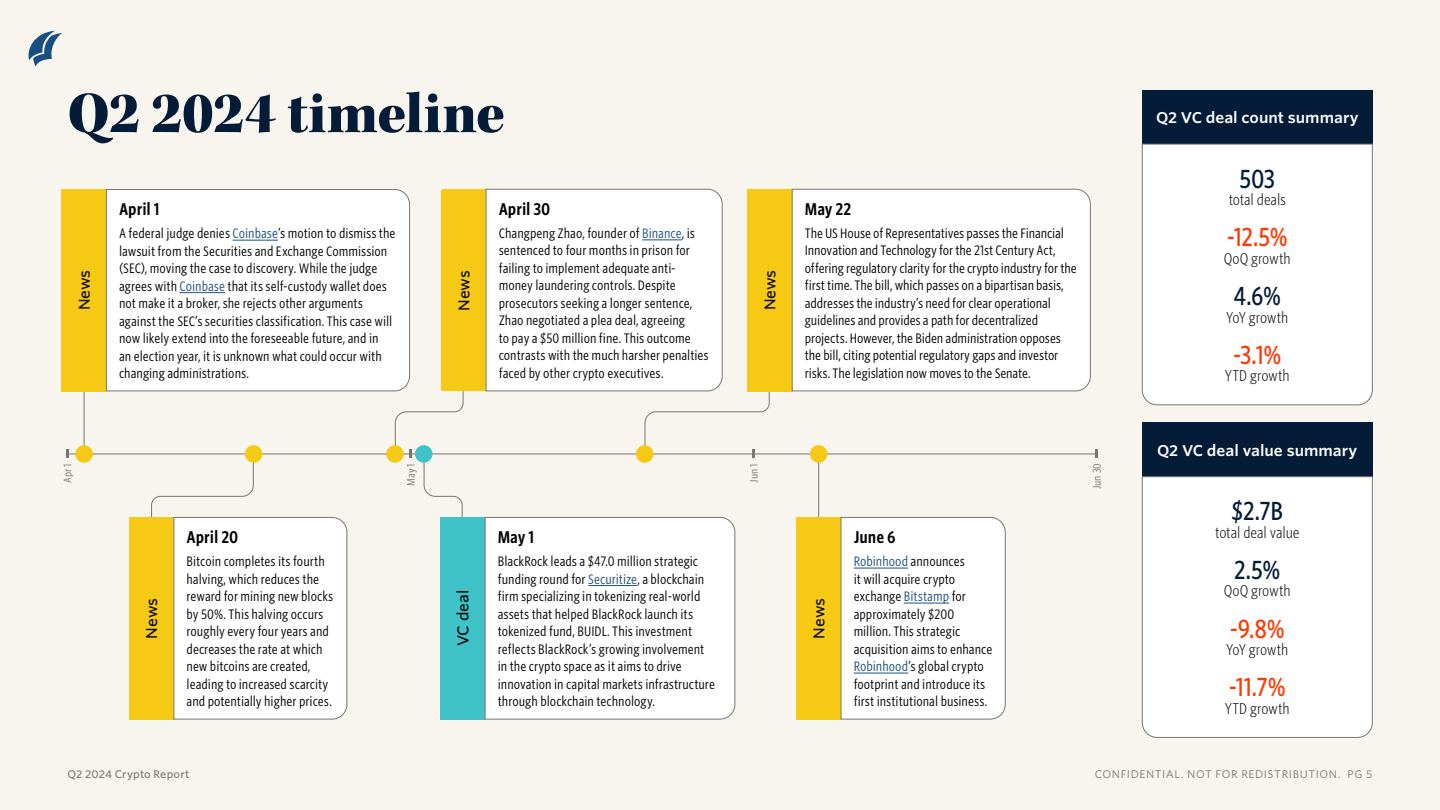
<style>
.page{position:relative;width:1440px;height:810px;background:#f8f5ef}
.page>*{position:absolute;margin:0;border:0;box-sizing:border-box;transform-origin:0 0}
.ETR_H1{font:60px "Kepler Std Black Subh";color:#051c38}
.ETR_Timeline_tombstone_number{font:500 25px "Whitney Cond S Sm";color:#ff3800}
.ETR_Timeline_tombstone_number-2{font:500 25px "Whitney Cond S Sm";color:#051c38}
.ETR_Timeline_item_date{font:600 16.25px "Whitney Cond S Sm";letter-spacing:-.005em;color:#000}
.ETR_Timeline_tombstone_text{font:300 15px "Whitney Cond S Sm";letter-spacing:-.01em;color:#000}
.ETR_Timeline_tombstone_header{font:600 15px "Whitney S Sm";color:#fff}
.ETR_Timeline_item_header{font:500 15px "Whitney S Sm";letter-spacing:-.01em;color:#000}
.ETR_Timeline_item_text{font:13.12px/17.5px "Whitney Cond S Sm";letter-spacing:-.005em;color:#000}
.t1{font:10.62px "Whitney S Sm";letter-spacing:.055em;color:#78766f}
.t2{font:500 10.62px "Whitney S Sm";letter-spacing:.01em;color:#78766f}
.ETR_Timeline_date_marker{font:10.62px "Whitney Cond S Sm";letter-spacing:.01em;color:#78766f}
.s1{color:#1d5080}
</style>
<div class="page">
<svg style="left:28px;top:31px;width:34px;height:35px"></svg>
<hr style="left:67px;top:454px;width:1030px;height:1px;background:#78766f">
<svg style="left:66px;top:450px;width:3px;height:8px"></svg>
<svg style="left:1095px;top:450px;width:3px;height:8px"></svg>
<div style="left:486px;top:189px;width:237px;height:202px;background:#fff"></div>
<div style="left:1142px;top:90px;width:230px;height:54px;background:#051c38"></div>
<div style="left:1142px;top:144px;width:231px;height:261px;background:#fff"></div>
<div style="left:1142px;top:423px;width:230px;height:54px;background:#051c38"></div>
<div style="left:1142px;top:476px;width:231px;height:262px;background:#fff"></div>
<hr style="left:84px;top:391px;width:1px;height:63px;background:#78766f">
<hr style="left:818px;top:454px;width:1px;height:63px;background:#78766f">
<div style="left:810px;top:445px;width:17px;height:18px;background:#f5c914;border-radius:50%"></div>
<svg style="left:644px;top:390px;width:126px;height:68px"></svg>
<div style="left:636px;top:445px;width:17px;height:18px;background:#f5c914;border-radius:50%"></div>
<div style="left:61px;top:189px;width:45px;height:202px;background:#f5c914"></div>
<div style="left:106px;top:189px;width:289px;height:202px;background:#fff"></div>
<div style="left:440px;top:517px;width:45px;height:202px;background:#40c2c9"></div>
<div style="left:485px;top:517px;width:250px;height:202px;background:#fff"></div>
<div style="left:747px;top:189px;width:45px;height:202px;background:#f5c914"></div>
<div style="left:792px;top:189px;width:299px;height:202px;background:#fff"></div>
<div style="left:796px;top:517px;width:45px;height:202px;background:#f5c914"></div>
<div style="left:841px;top:517px;width:165px;height:202px;background:#fff"></div>
<div style="left:129px;top:517px;width:45px;height:202px;background:#f5c914"></div>
<svg style="left:151px;top:453px;width:196px;height:266px"></svg>
<svg style="left:395px;top:189px;width:91px;height:329px"></svg>
<div style="left:386px;top:445px;width:18px;height:18px;background:#f5c914;border-radius:50%"></div>
<div style="left:415px;top:445px;width:18px;height:18px;background:#40c2c9;border-radius:50%"></div>
<div style="left:245px;top:445px;width:17px;height:18px;background:#f5c914;border-radius:50%"></div>
<div style="left:75px;top:445px;width:18px;height:18px;background:#f5c914;border-radius:50%"></div>
<p class="ETR_H1" style="left:68px;top:79px;width:439px">Q2 2024 timeline</p>
<p class="ETR_Timeline_item_header" style="left:74px;top:310px;width:42px;rotate:-90deg">News</p>
<p class="ETR_Timeline_item_date" style="left:119px;top:198px;width:42px">April 1</p>
<p class="ETR_Timeline_item_text" style="left:119px;top:224px;width:278px">A federal judge denies <span class="s1">Coinbase</span>’s motion to dismiss the lawsuit from the Securities and Exchange Commission (SEC), moving the case to discovery. While the judge agrees with <span class="s1">Coinbase</span> that its self-custody wallet does not make it a broker, she rejects other arguments against the SEC’s securities classification. This case will now likely extend into the foreseeable future, and in<br>an election year, it is unknown what could occur with changing administrations.</p>
<p class="ETR_Timeline_item_header" style="left:454px;top:311px;width:42px;rotate:-90deg">News</p>
<p class="ETR_Timeline_item_date" style="left:499px;top:198px;width:53px">April 30</p>
<p class="ETR_Timeline_item_text" style="left:499px;top:224px;width:211px">Changpeng Zhao, founder of <span class="s1">Binance</span>, is sentenced to four months in prison for failing to implement adequate anti&shy;money laundering controls. Despite prosecutors seeking a longer sentence, Zhao negotiated a plea deal, agreeing<br>to pay a $50 million fine. This outcome contrasts with the much harsher penalties faced by other crypto executives.</p>
<p class="ETR_Timeline_item_header" style="left:760px;top:310px;width:42px;rotate:-90deg">News</p>
<p class="ETR_Timeline_item_date" style="left:805px;top:198px;width:48px">May 22</p>
<p class="ETR_Timeline_item_text" style="left:805px;top:224px;width:273px">The US House of Representatives passes the Financial Innovation and Technology for the 21st Century Act, offering regulatory clarity for the crypto industry for the first time. The bill, which passes on a bipartisan basis, addresses the industry’s need for clear operational guidelines and provides a path for decentralized projects. However, the Biden administration opposes the bill, citing potential regulatory gaps and investor risks. The legislation now moves to the Senate.</p>
<p class="ETR_Timeline_date_marker" style="left:61px;top:483px;width:22px;rotate:-90deg">Apr 1</p>
<p class="ETR_Timeline_date_marker" style="left:404px;top:486px;width:24px;rotate:-90deg">May 1</p>
<p class="ETR_Timeline_date_marker" style="left:747px;top:483px;width:21px;rotate:-90deg">Jun 1</p>
<p class="ETR_Timeline_date_marker" style="left:1090px;top:489px;width:28px;rotate:-90deg">Jun 30</p>
<p class="ETR_Timeline_item_header" style="left:141px;top:639px;width:42px;rotate:-90deg">News</p>
<p class="ETR_Timeline_item_date" style="left:187px;top:526px;width:53px">April 20</p>
<p class="ETR_Timeline_item_text" style="left:187px;top:552px;width:148px">Bitcoin completes its fourth halving, which reduces the reward for mining new blocks by 50%. This halving occurs roughly every four years and decreases the rate at which new bitcoins are created, leading to increased scarcity and potentially higher prices.</p>
<p class="ETR_Timeline_item_header" style="left:453px;top:646px;width:58px;rotate:-90deg">VC deal</p>
<p class="ETR_Timeline_item_date" style="left:498px;top:526px;width:38px">May 1</p>
<p class="ETR_Timeline_item_text" style="left:498px;top:552px;width:219px">BlackRock leads a $47.0 million strategic funding round for <span class="s1">Securitize</span>, a blockchain firm specializing in tokenizing real-world assets that helped BlackRock launch its tokenized fund, BUIDL. This investment reflects BlackRock’s growing involvement in the crypto space as it aims to drive innovation in capital markets infrastructure through blockchain technology.</p>
<p class="ETR_Timeline_item_header" style="left:808px;top:639px;width:42px;rotate:-90deg">News</p>
<p class="ETR_Timeline_item_date" style="left:854px;top:526px;width:44px">June 6</p>
<p class="ETR_Timeline_item_text" style="left:854px;top:552px;width:140px"><span class="s1">Robinhood</span> announces<br>it will acquire crypto exchange <span class="s1">Bitstamp</span> for approximately $200 million. This strategic acquisition aims to enhance<br><span class="s1">Robinhood</span>’s global crypto footprint and introduce its first institutional business.</p>
<p class="ETR_Timeline_tombstone_header" style="left:1156px;top:107px;width:204px">Q2 VC deal count summary</p>
<p class="ETR_Timeline_tombstone_number-2" style="left:1239px;top:162px;width:37px">503</p>
<p class="ETR_Timeline_tombstone_text" style="left:1229px;top:190px;width:59px">total deals</p>
<p class="ETR_Timeline_tombstone_number" style="left:1227px;top:221px;width:62px">-12.5%</p>
<p class="ETR_Timeline_tombstone_text" style="left:1224px;top:249px;width:68px">QoQ growth</p>
<p class="ETR_Timeline_tombstone_number-2" style="left:1234px;top:279px;width:49px">4.6%</p>
<p class="ETR_Timeline_tombstone_text" style="left:1226px;top:308px;width:64px">YoY growth</p>
<p class="ETR_Timeline_tombstone_number" style="left:1233px;top:338px;width:50px">-3.1%</p>
<p class="ETR_Timeline_tombstone_text" style="left:1225px;top:366px;width:66px">YTD growth</p>
<p class="ETR_Timeline_tombstone_header" style="left:1157px;top:440px;width:202px">Q2 VC deal value summary</p>
<p class="ETR_Timeline_tombstone_number-2" style="left:1232px;top:494px;width:53px">$2.7B</p>
<p class="ETR_Timeline_tombstone_text" style="left:1215px;top:523px;width:86px">total deal value</p>
<p class="ETR_Timeline_tombstone_number-2" style="left:1234px;top:553px;width:48px">2.5%</p>
<p class="ETR_Timeline_tombstone_text" style="left:1224px;top:581px;width:68px">QoQ growth</p>
<p class="ETR_Timeline_tombstone_number" style="left:1230px;top:612px;width:56px">-9.8%</p>
<p class="ETR_Timeline_tombstone_text" style="left:1226px;top:640px;width:64px">YoY growth</p>
<p class="ETR_Timeline_tombstone_number" style="left:1229px;top:671px;width:58px">-11.7%</p>
<p class="ETR_Timeline_tombstone_text" style="left:1225px;top:699px;width:66px">YTD growth</p>
<p class="t2" style="left:68px;top:767px;width:124px">Q2 2024 Crypto Report</p>
<p class="t1" style="left:1095px;top:767px;width:279px">CONFIDENTIAL. NOT FOR REDISTRIBUTION. PG 5</p>
</div>
